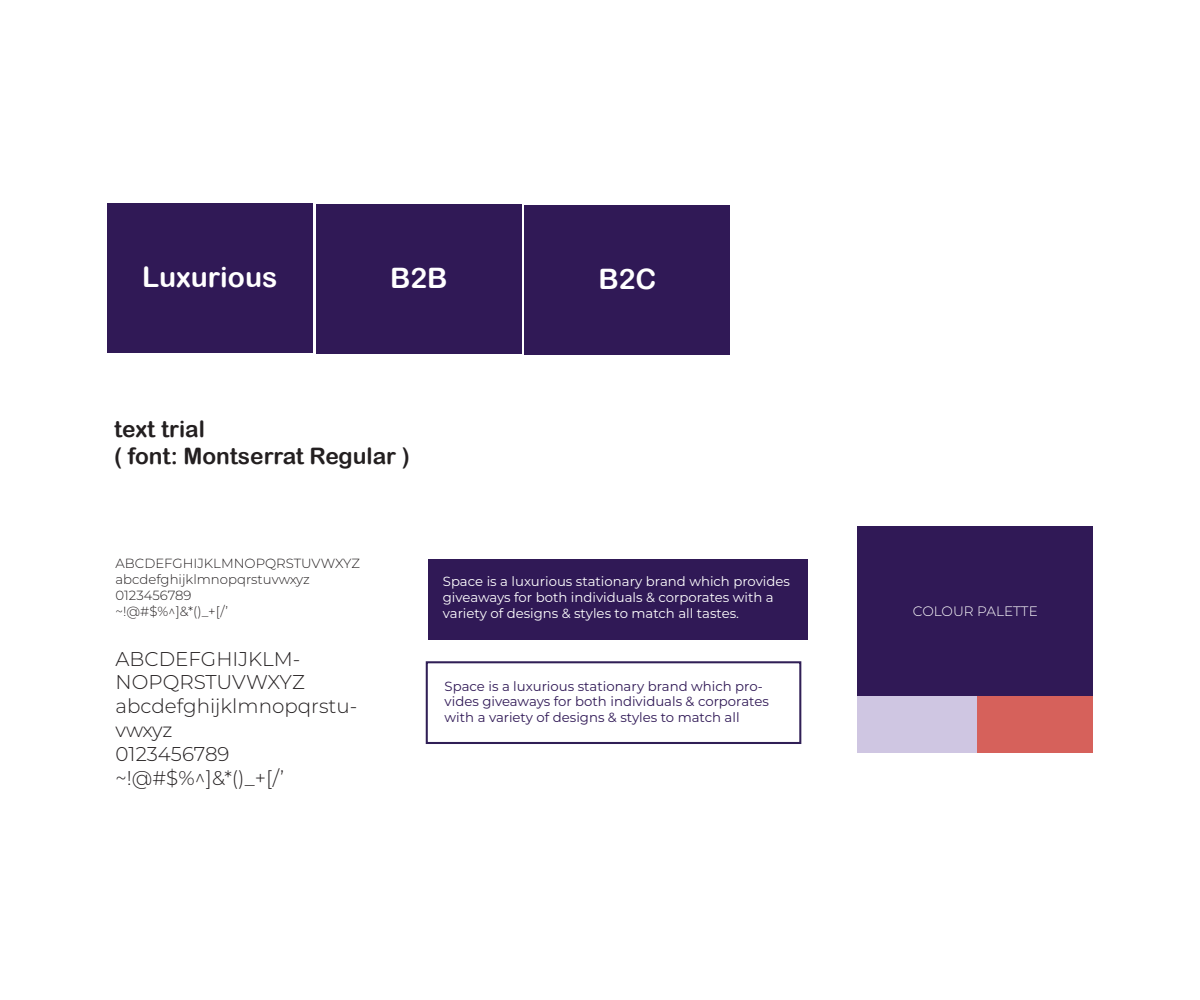
<style>
.page{position:relative;width:1200px;height:1000px;background:#fff}
.page>*{position:absolute;margin:0;border:0;box-sizing:border-box;transform-origin:0 0}
.t1{font:28.2px "Arial Rounded MT Bold";color:#fff}
.t2{font:22.7px/27.3px "Arial Rounded MT Bold";color:#231f20}
.t3{font:300 19.9px/23.9px "Montserrat";color:#231f20}
.t4{font:300 13.7px "Montserrat";color:#fff}
.t5{font:13.3px/15.9px "Montserrat";color:#fff}
.t6{font:13.3px/15.9px "Montserrat";color:#301956}
.t7{font:300 13.3px/15.9px "Montserrat";color:#231f20}
</style>
<div class="page">
<div style="left:107px;top:204px;width:206px;height:149px;background:#301956"></div>
<div style="left:316px;top:204px;width:206px;height:149px;background:#301956"></div>
<div style="left:524px;top:205px;width:206px;height:149px;background:#301956"></div>
<div style="left:426px;top:661px;width:375px;height:83px;border:2px solid #301f56"></div>
<div style="left:429px;top:559px;width:379px;height:81px;background:#301956"></div>
<div style="left:857px;top:526px;width:236px;height:171px;background:#301956"></div>
<div style="left:975px;top:697px;width:118px;height:56px;background:#d6615b"></div>
<div style="left:857px;top:697px;width:120px;height:56px;background:#cfc6e2"></div>
<h1 class="t1" style="left:142px;top:261px;width:137px">Luxurious</h1>
<h1 class="t1" style="left:390px;top:261px;width:59px">B2B</h1>
<h1 class="t1" style="left:599px;top:262px;width:59px">B2C</h1>
<h2 class="t2" style="left:114px;top:415px;width:297px">text trial<br>( font: Montserrat Regular )</h2>
<p class="t7" style="left:116px;top:555px;width:246px">ABCDEFGHIJKLMNOPQRSTUVWXYZ abcdefghijklmnopqrstuvwxyz<br>0123456789<br>~!@#$%^]&amp;*()_+[/’</p>
<h3 class="t3" style="left:116px;top:646px;width:243px">ABCDEFGHIJKLM-<br>NOPQRSTUVWXYZ abcdefghijklmnopqrstu&shy;vwxyz<br>0123456789 ~!@#$%^]&amp;*()_+[/’</h3>
<p class="t5" style="left:443px;top:573px;width:349px">Space is a luxurious stationary brand which provides giveaways for both individuals &amp; corporates with a variety of designs &amp; styles to match all tastes.</p>
<p class="t6" style="left:445px;top:677px;width:326px">Space is a luxurious stationary brand which pro&shy;vides giveaways for both individuals &amp; corporates with a variety of designs &amp; styles to match all</p>
<p class="t4" style="left:913px;top:601px;width:126px">COLOUR PALETTE</p>
</div>
